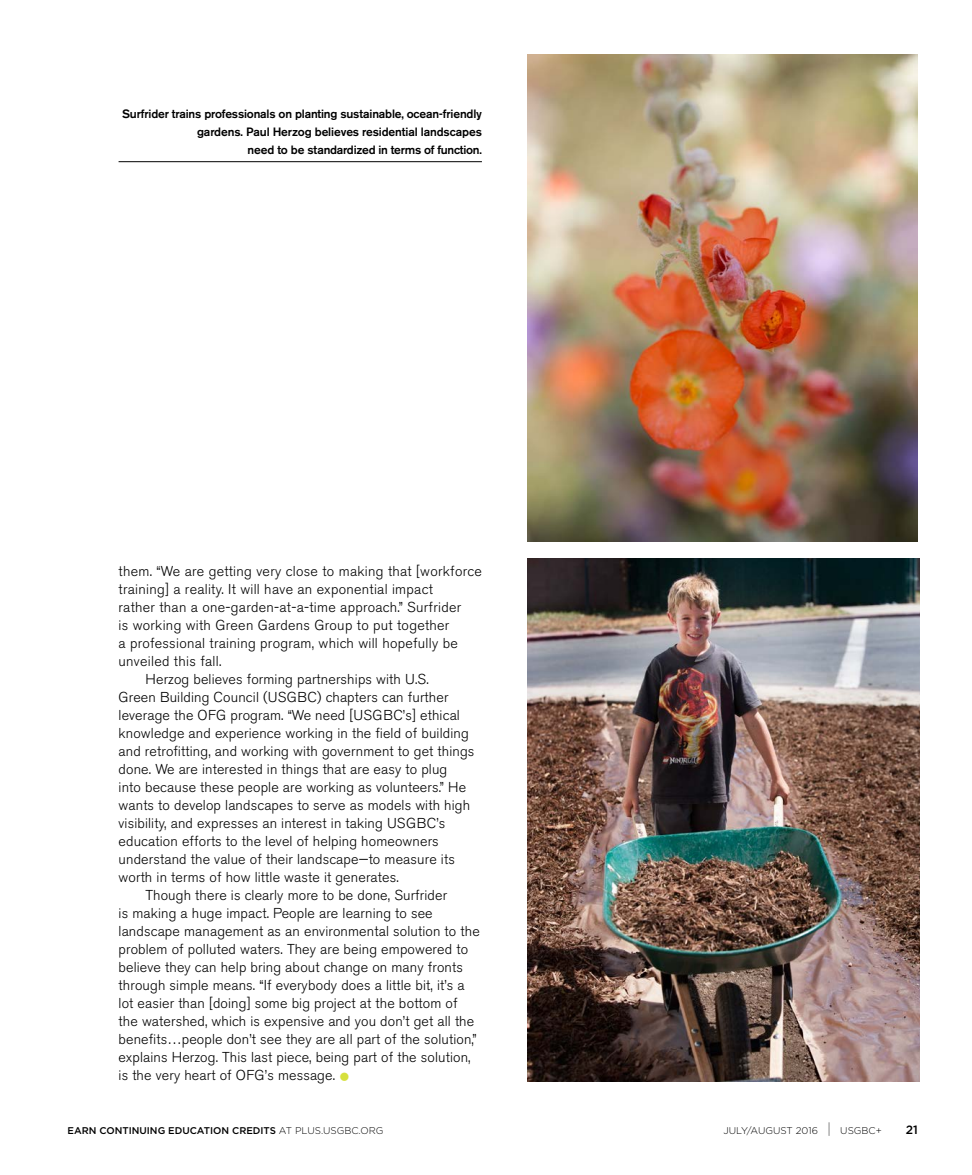
<style>
.page{position:relative;width:972px;height:1175px;background:#fff}
.page>*{position:absolute;margin:0;border:0;box-sizing:border-box;transform-origin:0 0}
.t1{font:300 14.25px "Akzidenz Grotesk BE";letter-spacing:.01em;color:#000}
.t2{font:500 12px/18px "Akzidenz Grotesk BE";letter-spacing:-.015em;color:#000;text-align:right}
.t3{font:500 12px "Gotham";color:#000}
.t4{font:500 9.75px "Gotham";color:#000}
.t5{font:300 9.75px "Gotham";color:#000}
.s1{color:#d6e03d}
.s2{font-weight:300}
.s3{font-size:14.7px}
</style>
<div class="page">
<img style="left:527px;top:54px;width:391px;height:487px">
<img style="left:527px;top:558px;width:393px;height:523px">
<hr style="left:119px;top:161px;width:363px;height:1px;background:#000">
<p class="t2" style="left:122px;top:104px;width:361px">Surfrider trains professionals on planting sustainable, ocean-friendly gardens. Paul Herzog believes residential landscapes<br>need to be standardized in terms of function.</p>
<p class="t1" style="left:119px;top:563px;width:365px">them. “We are getting very close to making that [workforce</p>
<p class="t1" style="left:119px;top:581px;width:316px">training] a reality. It will have an exponential impact</p>
<p class="t1" style="left:119px;top:599px;width:344px">rather than a one-garden-at-a-time approach.” Surfrider</p>
<p class="t1" style="left:119px;top:617px;width:332px">is working with Green Gardens Group to put together</p>
<p class="t1" style="left:119px;top:635px;width:341px">a professional training program, which will hopefully be</p>
<p class="t1" style="left:119px;top:653px;width:104px">unveiled this fall.</p>
<p class="t1" style="left:146px;top:671px;width:285px">Herzog believes forming partnerships with U.S.</p>
<p class="t1" style="left:119px;top:689px;width:331px">Green Building Council (USGBC) chapters can further</p>
<p class="t1" style="left:119px;top:707px;width:343px">leverage the OFG program. “We need [USGBC’s] ethical</p>
<p class="t1" style="left:119px;top:725px;width:352px">knowledge and experience working in the field of building</p>
<p class="t1" style="left:119px;top:743px;width:357px">and retrofitting, and working with government to get things</p>
<p class="t1" style="left:119px;top:761px;width:330px">done. We are interested in things that are easy to plug</p>
<p class="t1" style="left:119px;top:779px;width:349px">into because these people are working as volunteers.” He</p>
<p class="t1" style="left:119px;top:797px;width:353px">wants to develop landscapes to serve as models with high</p>
<p class="t1" style="left:119px;top:815px;width:328px">visibility, and expresses an interest in taking USGBC’s</p>
<p class="t1" style="left:119px;top:833px;width:322px">education efforts to the level of helping homeowners</p>
<p class="t1" style="left:119px;top:851px;width:338px">understand the value of their landscape—to measure its</p>
<p class="t1" style="left:119px;top:869px;width:282px">worth in terms of how little waste it generates.</p>
<p class="t1" style="left:146px;top:887px;width:303px">Though there is clearly more to be done, Surfrider</p>
<p class="t1" style="left:119px;top:905px;width:316px">is making a huge impact. People are learning to see</p>
<p class="t1" style="left:119px;top:923px;width:363px">landscape management as an environmental solution to the</p>
<p class="t1" style="left:119px;top:941px;width:351px">problem of polluted waters. They are being empowered to</p>
<p class="t1" style="left:119px;top:959px;width:346px">believe they can help bring about change on many fronts</p>
<p class="t1" style="left:119px;top:977px;width:348px">through simple means. “If everybody does a little bit, it’s a</p>
<p class="t1" style="left:119px;top:995px;width:341px">lot easier than [doing] some big project at the bottom of</p>
<p class="t1" style="left:119px;top:1013px;width:357px">the watershed, which is expensive and you don’t get all the</p>
<p class="t1" style="left:119px;top:1031px;width:360px">benefits…people don’t see they are all part of the solution,”</p>
<p class="t1" style="left:119px;top:1049px;width:354px">explains Herzog. This last piece, being part of the solution,</p>
<p class="t1" style="left:119px;top:1067px;width:233px">is the very heart of OFG’s message. <span class="s1">●</span></p>
<p class="t4" style="left:68px;top:1124px;width:317px">EARN CONTINUING EDUCATION CREDITS <span class="s2">AT PLUS.USGBC.ORG</span></p>
<p class="t5" style="left:723px;top:1124px;width:160px">JULY/AUGUST 2016 <span class="s3">|</span> USGBC+</p>
<p class="t3" style="left:906px;top:1122px;width:14px">21</p>
</div>
